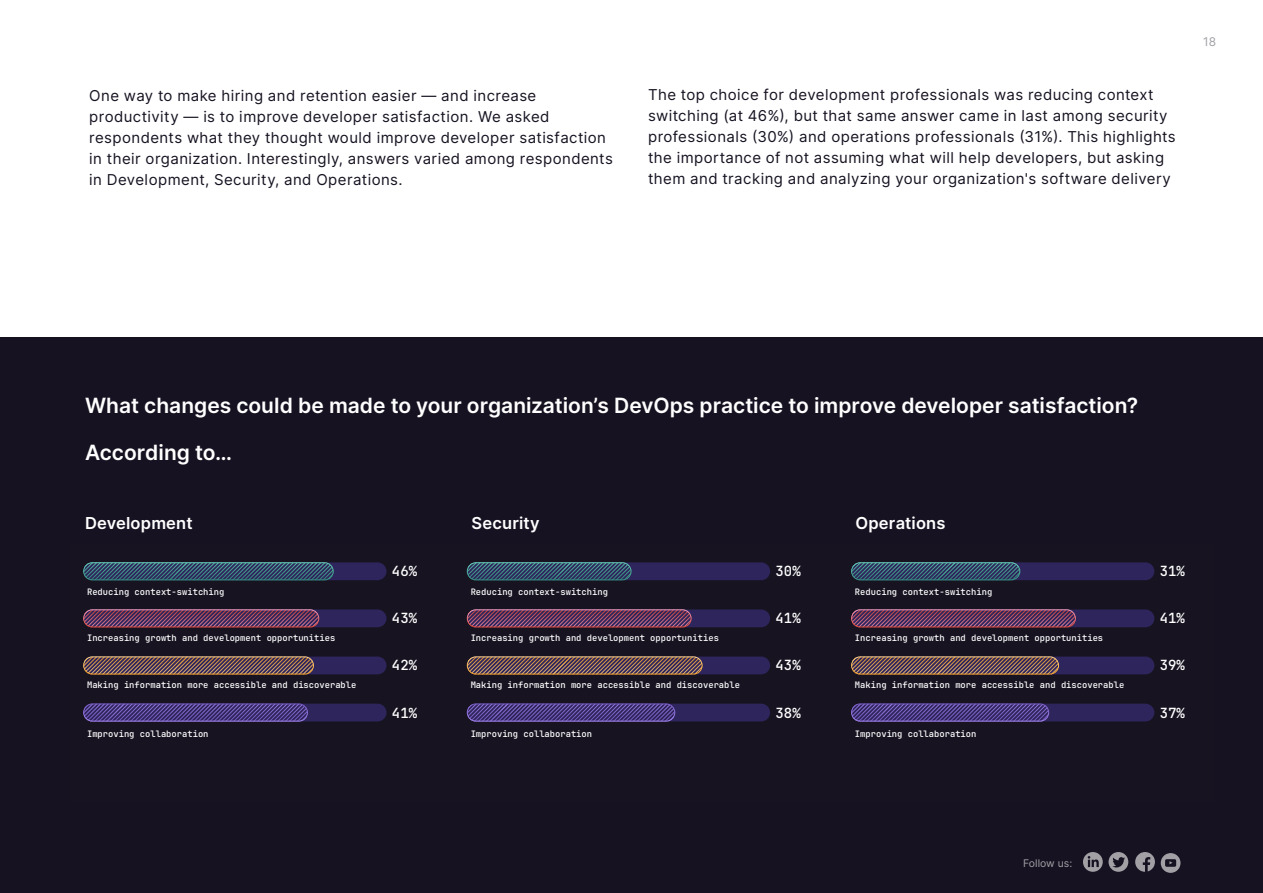
<style>
.page{position:relative;width:1263px;height:893px;background:#fff}
.page>*{position:absolute;margin:0;border:0;box-sizing:border-box;transform-origin:0 0}
.t1{font:600 21px "Inter";color:#fff}
.t2{font:600 16.5px "Inter";letter-spacing:.01em;color:#fff}
.t3{font:15px/21px "Inter";letter-spacing:.03em;color:#171221}
.t4{font:600 13.95px "Jet Brains Mono";color:#fff}
.t5{font:12px "Inter";color:#a2a0a5}
.t6{font:10.5px "Inter";color:#a2a0a5}
.t7{font:600 10.2px "Jet Brains Mono";color:#fff}
.t8{font:600 8.85px "Jet Brains Mono";color:#fff}
</style>
<div class="page">
<div style="left:0;top:338px;width:1263px;height:555px;background:#171221"></div>
<div style="left:83px;top:562px;width:303px;height:18px;background:#2e255c;border-radius:9px"></div>
<svg style="left:83px;top:562px;width:270px;height:19px"></svg>
<div style="left:83px;top:562px;width:251px;height:18px;border:1px solid #fff;border-radius:9px"></div>
<div style="left:83px;top:609px;width:303px;height:18px;background:#2e255c;border-radius:9px"></div>
<svg style="left:83px;top:609px;width:251px;height:19px"></svg>
<div style="left:83px;top:609px;width:236px;height:18px;border:1px solid #fff;border-radius:9px"></div>
<div style="left:83px;top:656px;width:303px;height:18px;background:#2e255c;border-radius:9px"></div>
<svg style="left:83px;top:656px;width:246px;height:19px"></svg>
<div style="left:83px;top:656px;width:231px;height:18px;border:1px solid #fff;border-radius:9px"></div>
<div style="left:83px;top:704px;width:303px;height:17px;background:#2e255c;border-radius:9px"></div>
<svg style="left:83px;top:703px;width:240px;height:19px"></svg>
<div style="left:83px;top:704px;width:225px;height:17px;border:1px solid #fff;border-radius:9px"></div>
<div style="left:467px;top:562px;width:303px;height:18px;background:#2e255c;border-radius:9px"></div>
<svg style="left:466px;top:562px;width:271px;height:19px"></svg>
<div style="left:467px;top:562px;width:164px;height:18px;border:1px solid #fff;border-radius:9px"></div>
<div style="left:467px;top:609px;width:303px;height:18px;background:#2e255c;border-radius:9px"></div>
<svg style="left:466px;top:609px;width:252px;height:19px"></svg>
<div style="left:467px;top:609px;width:224px;height:18px;border:1px solid #fff;border-radius:9px"></div>
<div style="left:467px;top:656px;width:303px;height:18px;background:#2e255c;border-radius:9px"></div>
<svg style="left:466px;top:656px;width:247px;height:19px"></svg>
<div style="left:467px;top:656px;width:235px;height:18px;border:1px solid #fff;border-radius:9px"></div>
<div style="left:467px;top:704px;width:303px;height:17px;background:#2e255c;border-radius:9px"></div>
<svg style="left:466px;top:703px;width:241px;height:19px"></svg>
<div style="left:467px;top:704px;width:208px;height:17px;border:1px solid #fff;border-radius:9px"></div>
<div style="left:851px;top:562px;width:303px;height:18px;background:#2e255c;border-radius:9px"></div>
<svg style="left:851px;top:562px;width:270px;height:19px"></svg>
<div style="left:851px;top:562px;width:169px;height:18px;border:1px solid #fff;border-radius:9px"></div>
<div style="left:851px;top:609px;width:303px;height:18px;background:#2e255c;border-radius:9px"></div>
<svg style="left:851px;top:609px;width:251px;height:19px"></svg>
<div style="left:851px;top:609px;width:225px;height:18px;border:1px solid #fff;border-radius:9px"></div>
<div style="left:851px;top:656px;width:303px;height:18px;background:#2e255c;border-radius:9px"></div>
<svg style="left:851px;top:656px;width:246px;height:19px"></svg>
<div style="left:851px;top:656px;width:208px;height:18px;border:1px solid #fff;border-radius:9px"></div>
<div style="left:851px;top:704px;width:303px;height:17px;background:#2e255c;border-radius:9px"></div>
<svg style="left:851px;top:703px;width:240px;height:19px"></svg>
<div style="left:851px;top:704px;width:198px;height:17px;border:1px solid #fff;border-radius:9px"></div>
<svg style="left:1161px;top:853px;width:19px;height:20px"></svg>
<svg style="left:1135px;top:852px;width:20px;height:20px"></svg>
<svg style="left:1083px;top:852px;width:45px;height:20px"></svg>
<p class="t3" style="left:89px;top:85px;width:525px">One way to make hiring and retention easier — and increase productivity — is to improve developer satisfaction. We asked respondents what they thought would improve developer satisfaction in their organization. Interestingly, answers varied among respondents in Development, Security, and Operations.</p>
<p class="t3" style="left:648px;top:83px;width:529px">The top choice for development professionals was reducing context switching (at 46%), but that same answer came in last among security professionals (30%) and operations professionals (31%). This highlights the importance of not assuming what will help developers, but asking them and tracking and analyzing your organization's software delivery</p>
<p class="t5" style="left:1203px;top:33px;width:14px">18</p>
<p class="t1" style="left:85px;top:390px;width:1055px">What changes could be made to your organization’s DevOps practice to improve developer satisfaction?</p>
<p class="t1" style="left:85px;top:437px;width:148px">According to…</p>
<p class="t7" style="left:89px;top:511px;width:68px">Development</p>
<p class="t7" style="left:470px;top:511px;width:50px">Security</p>
<p class="t7" style="left:867px;top:511px;width:62px">Operations</p>
<p class="t2" style="left:85px;top:511px;width:109px">Development</p>
<p class="t2" style="left:472px;top:511px;width:70px">Security</p>
<p class="t2" style="left:855px;top:511px;width:92px">Operations</p>
<p class="t8" style="left:87px;top:585px;width:139px">Reducing context-switching</p>
<p class="t8" style="left:87px;top:631px;width:250px">Increasing growth and development opportunities</p>
<p class="t8" style="left:87px;top:678px;width:271px">Making information more accessible and discoverable</p>
<p class="t8" style="left:87px;top:727px;width:123px">Improving collaboration</p>
<p class="t4" style="left:392px;top:561px;width:27px">46%</p>
<p class="t4" style="left:392px;top:608px;width:27px">43%</p>
<p class="t4" style="left:392px;top:654px;width:27px">42%</p>
<p class="t4" style="left:392px;top:702px;width:27px">41%</p>
<p class="t8" style="left:471px;top:585px;width:139px">Reducing context-switching</p>
<p class="t8" style="left:471px;top:631px;width:250px">Increasing growth and development opportunities</p>
<p class="t8" style="left:471px;top:678px;width:271px">Making information more accessible and discoverable</p>
<p class="t8" style="left:471px;top:727px;width:123px">Improving collaboration</p>
<p class="t4" style="left:776px;top:561px;width:27px">30%</p>
<p class="t4" style="left:776px;top:608px;width:27px">41%</p>
<p class="t4" style="left:776px;top:654px;width:27px">43%</p>
<p class="t4" style="left:776px;top:702px;width:27px">38%</p>
<p class="t8" style="left:855px;top:585px;width:139px">Reducing context-switching</p>
<p class="t8" style="left:855px;top:631px;width:250px">Increasing growth and development opportunities</p>
<p class="t8" style="left:855px;top:678px;width:271px">Making information more accessible and discoverable</p>
<p class="t8" style="left:855px;top:727px;width:123px">Improving collaboration</p>
<p class="t4" style="left:1160px;top:561px;width:27px">31%</p>
<p class="t4" style="left:1160px;top:608px;width:27px">41%</p>
<p class="t4" style="left:1160px;top:654px;width:27px">39%</p>
<p class="t4" style="left:1160px;top:702px;width:27px">37%</p>
<p class="t6" style="left:1023px;top:855px;width:51px">Follow us:</p>
</div>
